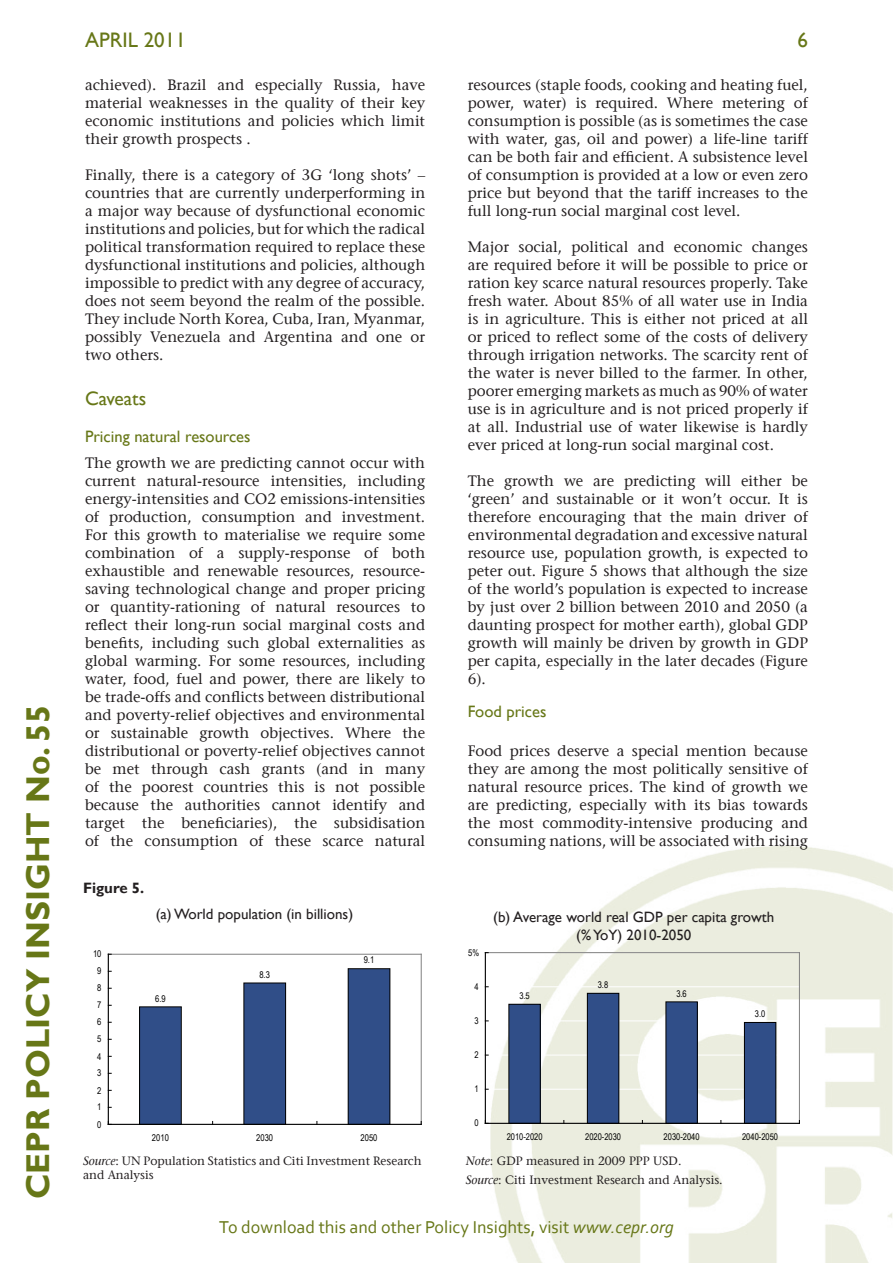
<style>
.page{position:relative;width:893px;height:1263px;background:#fff}
.page>*{position:absolute;margin:0;border:0;box-sizing:border-box;transform-origin:0 0}
.t1{font:700 33px "Gill Sans";color:#677717}
.t2{font:21px "Gill Sans";color:#677717}
.A_Sub-Heading{font:19.5px "Gill Sans";color:#677717}
.t3{font:18px "Corbel";color:#677717}
.B_sub-Heading{font:16.5px "Gill Sans";color:#677717}
.Text{font:15px/18px "Stone Serif";color:#231f20;text-align:justify}
.Figure_Title{font:15px/18px "Gill Sans";color:#231f20;text-align:center}
.Figure_Title-2{font:700 15px "Gill Sans";color:#231f20}
.Figure_Notes{font:12px/14.4px "Stone Serif";color:#231f20}
.t4{font:9.3px "Arial Narrow";color:#000}
.t5{font:9.15px "Arial Narrow";color:#000}
.s1{font-style:italic}
</style>
<div class="page">
<img style="left:490px;top:846px;width:403px;height:417px">
<hr style="left:108px;top:954px;width:313px;height:1px;background:#808080">
<hr style="left:421px;top:954px;width:1px;height:170px;background:#808080">
<div style="left:140px;top:1007px;width:41px;height:117px;background:#304e88"></div>
<div style="left:139px;top:1006px;width:43px;height:118px;border:1px solid #000"></div>
<div style="left:244px;top:983px;width:42px;height:141px;background:#304e88"></div>
<div style="left:244px;top:983px;width:42px;height:141px;border:1px solid #000"></div>
<div style="left:348px;top:969px;width:42px;height:155px;background:#304e88"></div>
<div style="left:348px;top:968px;width:42px;height:156px;border:1px solid #000"></div>
<hr style="left:108px;top:954px;width:1px;height:170px;background:#000">
<hr style="left:108px;top:1124px;width:313px;height:1px;background:#000">
<hr style="left:485px;top:1089px;width:314px;height:1px;background:#fff">
<hr style="left:485px;top:1055px;width:314px;height:1px;background:#fff">
<hr style="left:485px;top:1021px;width:314px;height:1px;background:#fff">
<hr style="left:485px;top:986px;width:314px;height:1px;background:#fff">
<hr style="left:485px;top:952px;width:314px;height:1px;background:#808080">
<hr style="left:799px;top:953px;width:1px;height:170px;background:#808080">
<div style="left:509px;top:1004px;width:31px;height:119px;background:#304e88"></div>
<div style="left:587px;top:993px;width:32px;height:130px;background:#304e88"></div>
<div style="left:587px;top:993px;width:32px;height:130px;border:1px solid #000"></div>
<div style="left:666px;top:1002px;width:31px;height:121px;background:#304e88"></div>
<div style="left:666px;top:1002px;width:32px;height:121px;border:1px solid #000"></div>
<div style="left:744px;top:1022px;width:32px;height:101px;background:#304e88"></div>
<div style="left:744px;top:1022px;width:32px;height:101px;border:1px solid #000"></div>
<hr style="left:485px;top:953px;width:1px;height:170px;background:#000">
<hr style="left:485px;top:1123px;width:314px;height:1px;background:#000">
<h1 class="t1" style="left:18px;top:1199px;width:496px;rotate:-90deg">CEPR POLICY INSIGHT No. 55</h1>
<h2 class="t2" style="left:85px;top:28px;width:102px">APRIL 2011</h2>
<h2 class="t2" style="left:797px;top:28px;width:12px">6</h2>
<p class="Text" style="left:85px;top:76px;width:342px">achieved). Brazil and especially Russia, have material weaknesses in the quality of their key economic institutions and policies which limit their growth prospects .</p>
<p class="Text" style="left:85px;top:166px;width:342px">Finally, there is a category of 3G ‘long shots’ – countries that are currently underperforming in a major way because of dysfunctional economic institutions and policies, but for which the radical political transformation required to replace these dysfunctional institutions and policies, although impossible to predict with any degree of accuracy, does not seem beyond the realm of the possible.<br>They include North Korea, Cuba, Iran, Myanmar, possibly Venezuela and Argentina and one or two others.</p>
<p class="A_Sub-Heading" style="left:85px;top:387px;width:63px">Caveats</p>
<p class="B_sub-Heading" style="left:85px;top:426px;width:167px">Pricing natural resources</p>
<p class="Text" style="left:85px;top:454px;width:342px">The growth we are predicting cannot occur with current natural-resource intensities, including energy-intensities and CO2 emissions-intensities of production, consumption and investment.<br>For this growth to materialise we require some combination of a supply-response of both exhaustible and renewable resources, resource&shy;saving technological change and proper pricing or quantity-rationing of natural resources to reflect their long-run social marginal costs and benefits, including such global externalities as global warming. For some resources, including water, food, fuel and power, there are likely to be trade-offs and conflicts between distributional and poverty-relief objectives and environmental or sustainable growth objectives. Where the distributional or poverty-relief objectives cannot be met through cash grants (and in many of the poorest countries this is not possible because the authorities cannot identify and target the beneficiaries), the subsidisation of the consumption of these scarce natural</p>
<p class="Figure_Title-2" style="left:83px;top:879px;width:63px">Figure 5.</p>
<p class="Figure_Title" style="left:156px;top:906px;width:199px">(a) World population (in billions)</p>
<p class="t4" style="left:93px;top:947px;width:10px">10</p>
<p class="t4" style="left:97px;top:964px;width:6px">9</p>
<p class="t4" style="left:97px;top:981px;width:6px">8</p>
<p class="t4" style="left:97px;top:998px;width:6px">7</p>
<p class="t4" style="left:97px;top:1015px;width:6px">6</p>
<p class="t4" style="left:97px;top:1032px;width:6px">5</p>
<p class="t4" style="left:97px;top:1049px;width:6px">4</p>
<p class="t4" style="left:97px;top:1066px;width:6px">3</p>
<p class="t4" style="left:97px;top:1083px;width:6px">2</p>
<p class="t4" style="left:97px;top:1100px;width:6px">1</p>
<p class="t4" style="left:97px;top:1117px;width:6px">0</p>
<p class="t4" style="left:155px;top:991px;width:12px">6.9</p>
<p class="t4" style="left:259px;top:968px;width:12px">8.3</p>
<p class="t4" style="left:364px;top:953px;width:12px">9.1</p>
<p class="t4" style="left:152px;top:1131px;width:18px">2010</p>
<p class="t4" style="left:256px;top:1131px;width:18px">2030</p>
<p class="t4" style="left:361px;top:1131px;width:18px">2050</p>
<p class="Figure_Notes" style="left:83px;top:1154px;width:340px"><span class="s1">Source</span>: UN Population Statistics and Citi Investment Research and Analysis</p>
<p class="Text" style="left:468px;top:76px;width:342px">resources (staple foods, cooking and heating fuel, power, water) is required. Where metering of consumption is possible (as is sometimes the case with water, gas, oil and power) a life-line tariff can be both fair and efficient. A subsistence level of consumption is provided at a low or even zero price but beyond that the tariff increases to the full long-run social marginal cost level.</p>
<p class="Text" style="left:468px;top:238px;width:342px">Major social, political and economic changes are required before it will be possible to price or ration key scarce natural resources properly. Take fresh water. About 85% of all water use in India is in agriculture. This is either not priced at all or priced to reflect some of the costs of delivery through irrigation networks. The scarcity rent of the water is never billed to the farmer. In other, poorer emerging markets as much as 90% of water use is in agriculture and is not priced properly if at all. Industrial use of water likewise is hardly ever priced at long-run social marginal cost.</p>
<p class="Text" style="left:468px;top:472px;width:342px">The growth we are predicting will either be ‘green’ and sustainable or it won’t occur. It is therefore encouraging that the main driver of environmental degradation and excessive natural resource use, population growth, is expected to peter out. Figure 5 shows that although the size of the world’s population is expected to increase by just over 2 billion between 2010 and 2050 (a daunting prospect for mother earth), global GDP growth will mainly be driven by growth in GDP per capita, especially in the later decades (Figure 6).</p>
<p class="B_sub-Heading" style="left:468px;top:701px;width:80px">Food prices</p>
<p class="Text" style="left:468px;top:742px;width:342px">Food prices deserve a special mention because they are among the most politically sensitive of natural resource prices. The kind of growth we are predicting, especially with its bias towards the most commodity-intensive producing and consuming nations, will be associated with rising</p>
<p class="t5" style="left:474px;top:946px;width:6px">5</p>
<p class="t4" style="left:468px;top:946px;width:13px">5%</p>
<p class="t5" style="left:474px;top:980px;width:6px">4</p>
<p class="t5" style="left:474px;top:1014px;width:6px">3</p>
<p class="t5" style="left:474px;top:1048px;width:6px">2</p>
<p class="t5" style="left:474px;top:1082px;width:6px">1</p>
<p class="t5" style="left:474px;top:1116px;width:6px">0</p>
<p class="Figure_Title" style="left:493px;top:908px;width:283px">(b) Average world real GDP per capita growth (% YoY) 2010-2050</p>
<p class="t5" style="left:519px;top:989px;width:12px">3.5</p>
<p class="t5" style="left:598px;top:978px;width:12px">3.8</p>
<p class="t5" style="left:676px;top:987px;width:12px">3.6</p>
<p class="t5" style="left:755px;top:1007px;width:12px">3.0</p>
<p class="t5" style="left:507px;top:1130px;width:37px">2010-2020</p>
<p class="t5" style="left:585px;top:1130px;width:37px">2020-2030</p>
<p class="t5" style="left:664px;top:1130px;width:37px">2030-2040</p>
<p class="t5" style="left:742px;top:1130px;width:37px">2040-2050</p>
<p class="Figure_Notes" style="left:466px;top:1154px;width:217px"><span class="s1">Note</span>: GDP measured in 2009 PPP USD.</p>
<p class="Figure_Notes" style="left:466px;top:1172px;width:259px"><span class="s1">Source</span>: Citi Investment Research and Analysis.</p>
<p class="t3" style="left:219px;top:1216px;width:456px">To download this and other Policy Insights, visit <span class="s1">www.cepr.org</span></p>
</div>
